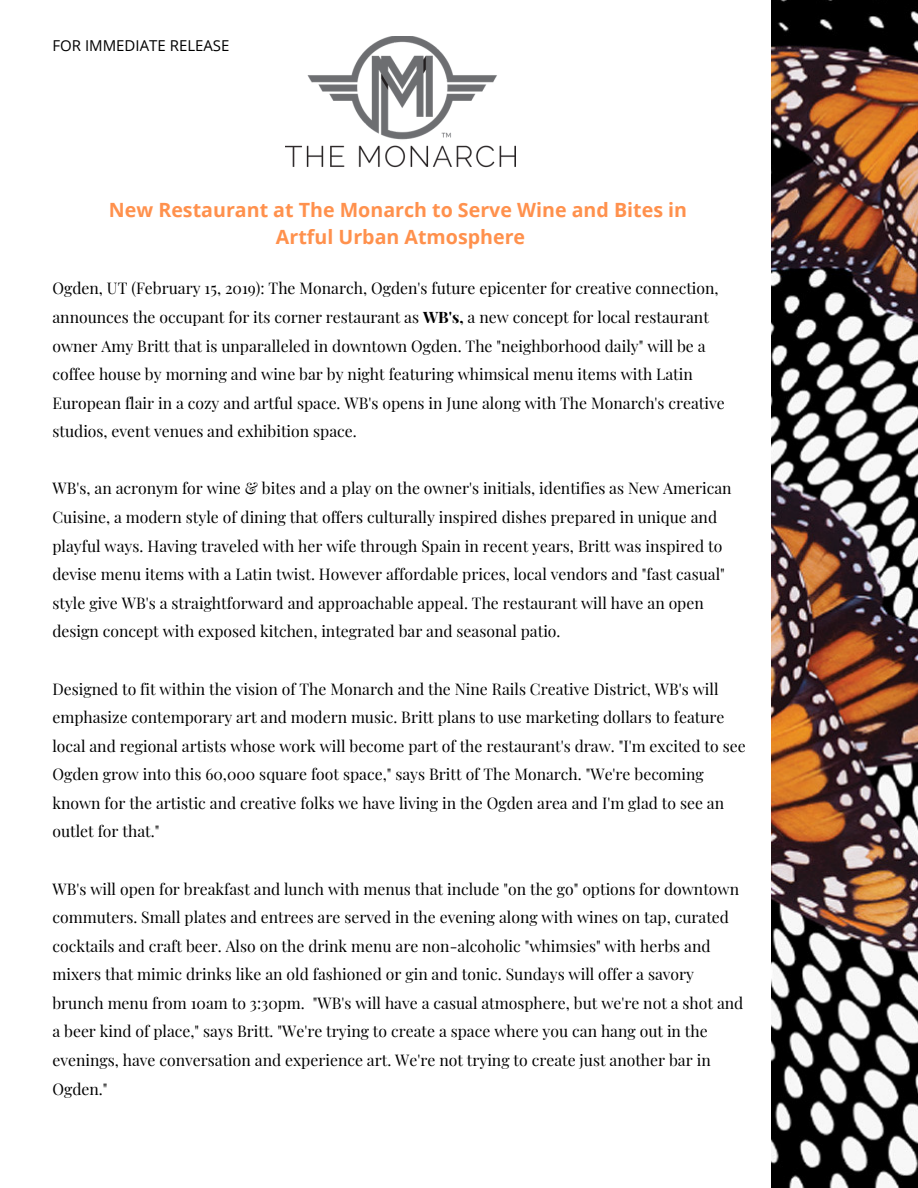
<style>
.page{position:relative;width:918px;height:1188px;background:#fff}
.page>*{position:absolute;margin:0;border:0;box-sizing:border-box;transform-origin:0 0}
.t1{font:700 19.65px/27.2px "Open Sans";color:#ff914d;text-align:center}
.t2{font:15.75px/28.5px "Playfair Display";color:#000}
.t3{font:15px "Open Sans";color:#000}
.s1{font-weight:700}
</style>
<div class="page">
<img style="left:771px;top:0;width:147px;height:1188px">
<img style="left:285px;top:37px;width:231px;height:131px">
<p class="t3" style="left:52px;top:35px;width:179px">FOR IMMEDIATE RELEASE</p>
<p class="t1" style="left:109px;top:196px;width:580px">New Restaurant at The Monarch to Serve Wine and Bites in<br>Artful Urban Atmosphere</p>
<p class="t2" style="left:52px;top:274px;width:674px">Ogden, UT (February 15, 2019): The Monarch, Ogden's future epicenter for creative connection, announces the occupant for its corner restaurant as <span class="s1">WB's,</span> a new concept for local restaurant owner Amy Britt that is unparalleled in downtown Ogden. The "neighborhood daily" will be a coffee house by morning and wine bar by night featuring whimsical menu items with Latin European flair in a cozy and artful space. WB's opens in June along with The Monarch's creative studios, event venues and exhibition space.</p>
<p class="t2" style="left:52px;top:474px;width:681px">WB's, an acronym for wine &amp; bites and a play on the owner's initials, identifies as New American Cuisine, a modern style of dining that offers culturally inspired dishes prepared in unique and playful ways. Having traveled with her wife through Spain in recent years, Britt was inspired to devise menu items with a Latin twist. However affordable prices, local vendors and "fast casual" style give WB's a straightforward and approachable appeal. The restaurant will have an open design concept with exposed kitchen, integrated bar and seasonal patio.</p>
<p class="t2" style="left:52px;top:674px;width:695px">Designed to fit within the vision of The Monarch and the Nine Rails Creative District, WB's will emphasize contemporary art and modern music. Britt plans to use marketing dollars to feature local and regional artists whose work will become part of the restaurant's draw. "I'm excited to see Ogden grow into this 60,000 square foot space," says Britt of The Monarch. "We're becoming known for the artistic and creative folks we have living in the Ogden area and I'm glad to see an outlet for that."</p>
<p class="t2" style="left:52px;top:874px;width:692px">WB's will open for breakfast and lunch with menus that include "on the go" options for downtown commuters. Small plates and entrees are served in the evening along with wines on tap, curated cocktails and craft beer. Also on the drink menu are non-alcoholic "whimsies" with herbs and mixers that mimic drinks like an old fashioned or gin and tonic. Sundays will offer a savory brunch menu from 10am to 3:30pm. "WB's will have a casual atmosphere, but we're not a shot and a beer kind of place," says Britt. "We're trying to create a space where you can hang out in the evenings, have conversation and experience art. We're not trying to create just another bar in Ogden."</p>
</div>
